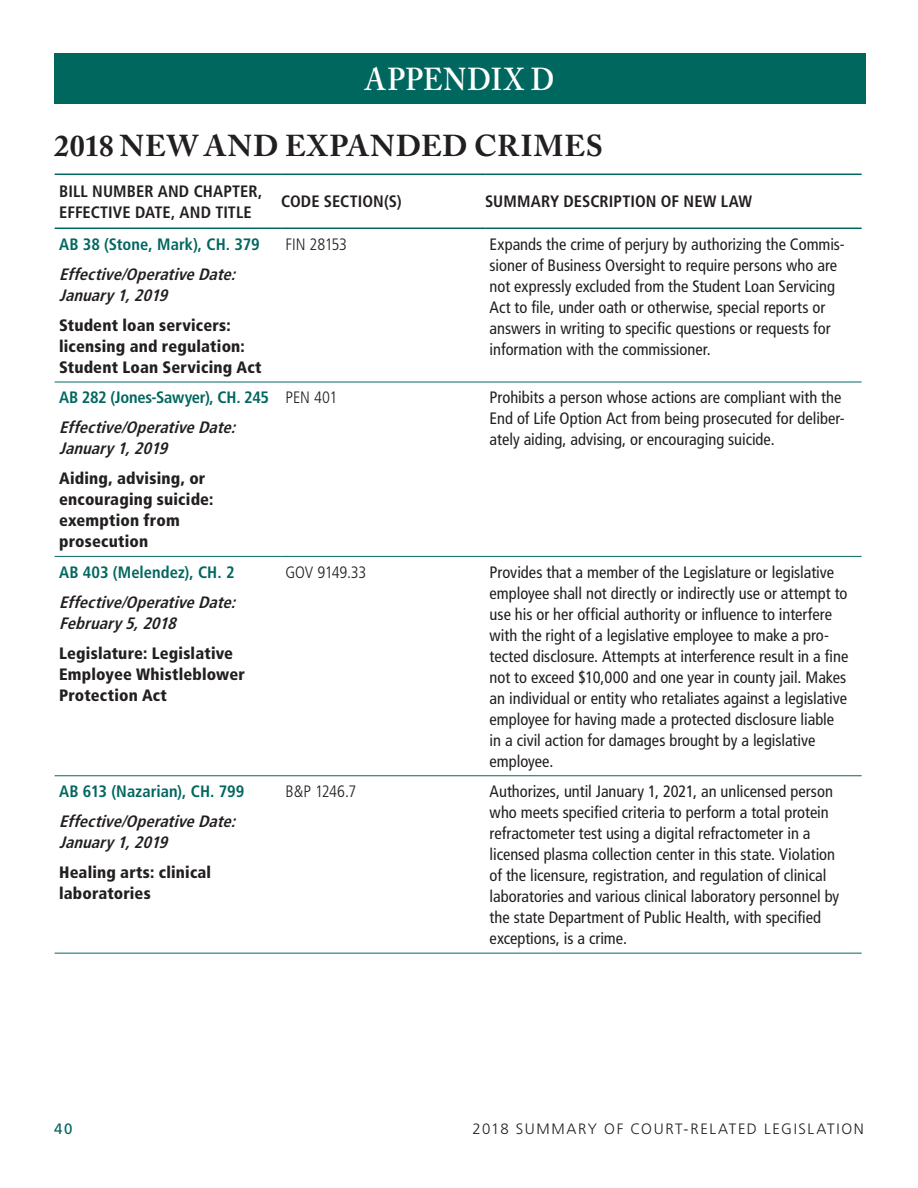
<style>
.page{position:relative;width:918px;height:1188px;background:#fff}
.page>*{position:absolute;margin:0;border:0;box-sizing:border-box;transform-origin:0 0}
.Head_OneLineOnly{font:600 31.5px "Adobe Caslon Pro";letter-spacing:.025em;color:#fff;scale:.9 1}
.Index_Title{font:700 30px "Adobe Caslon Pro";letter-spacing:.025em;color:#231f20}
.App_Summary{font:condensed 16.5px/21px "Frutiger LT Std";color:#231f20}
.APP_Title{font:900 condensed 16.5px/21px "Frutiger LT Std";letter-spacing:.01em;color:#231f20}
.App_Effective{font:italic 700 condensed 16.5px/21px "Frutiger LT Std";color:#231f20}
.App_Bill_Number{font:700 condensed 16.5px "Frutiger LT Std";color:#00675f}
.Index_PageHead{font:700 condensed 16.5px/21px "Frutiger LT Std";letter-spacing:.005em;color:#231f20}
.App_CodeSection{font:300 condensed 16.5px "Frutiger LT Std";letter-spacing:-.015em;color:#231f20}
.App_CodeSection-2{font:700 condensed 16.5px "Frutiger LT Std";letter-spacing:.005em;color:#231f20}
.t1{font:300 15px "Frutiger LT Std";letter-spacing:.105em;color:#231f20}
.t2{font:15px "Frutiger LT Std";color:#00675f}
</style>
<div class="page">
<div style="left:54px;top:53px;width:811px;height:51px;background:#00675f"></div>
<hr style="left:55px;top:382px;width:226px;height:1px;background:#00675f">
<hr style="left:281px;top:382px;width:204px;height:1px;background:#00675f">
<hr style="left:485px;top:382px;width:377px;height:1px;background:#00675f">
<hr style="left:55px;top:556px;width:226px;height:1px;background:#00675f">
<hr style="left:281px;top:556px;width:204px;height:1px;background:#00675f">
<hr style="left:485px;top:556px;width:377px;height:1px;background:#00675f">
<hr style="left:55px;top:775px;width:226px;height:1px;background:#00675f">
<hr style="left:281px;top:775px;width:204px;height:1px;background:#00675f">
<hr style="left:485px;top:775px;width:377px;height:1px;background:#00675f">
<hr style="left:55px;top:953px;width:226px;height:1px;background:#00675f">
<hr style="left:281px;top:953px;width:204px;height:1px;background:#00675f">
<hr style="left:485px;top:953px;width:377px;height:1px;background:#00675f">
<hr style="left:55px;top:174px;width:226px;height:1px;background:#00675f">
<hr style="left:281px;top:174px;width:204px;height:1px;background:#00675f">
<hr style="left:485px;top:174px;width:377px;height:1px;background:#00675f">
<hr style="left:55px;top:228px;width:226px;height:1px;background:#00675f">
<hr style="left:281px;top:228px;width:204px;height:1px;background:#00675f">
<hr style="left:485px;top:228px;width:377px;height:1px;background:#00675f">
<p class="Head_OneLineOnly" style="left:365px;top:61px;width:212px">APPENDIX D</p>
<p class="Index_Title" style="left:54px;top:128px;width:551px">2018 NEW AND EXPANDED CRIMES</p>
<p class="Index_PageHead" style="left:59px;top:181px;width:205px">BILL NUMBER AND CHAPTER,<br>EFFECTIVE DATE, AND TITLE</p>
<p class="App_CodeSection-2" style="left:281px;top:192px;width:122px">CODE SECTION(S)</p>
<p class="Index_PageHead" style="left:485px;top:191px;width:269px">SUMMARY DESCRIPTION OF NEW LAW</p>
<p class="App_Bill_Number" style="left:59px;top:235px;width:202px">AB 38 (Stone, Mark), CH. 379</p>
<p class="App_Effective" style="left:59px;top:264px;width:183px">Effective/OperativeDate:<br>January1,2019</p>
<p class="APP_Title" style="left:59px;top:315px;width:204px">Student loan servicers: licensing and regulation:<br>Student Loan Servicing Act</p>
<p class="App_CodeSection" style="left:286px;top:235px;width:63px">FIN 28153</p>
<p class="App_Summary" style="left:490px;top:234px;width:357px">Expands the crime of perjury by authorizing the Commis&shy;sioner of Business Oversight to require persons who are not expressly excluded from the Student Loan Servicing Act to file, under oath or otherwise, special reports or answers in writing to specific questions or requests for information with the commissioner.</p>
<p class="App_Bill_Number" style="left:59px;top:388px;width:211px">AB 282 (Jones-Sawyer), CH. 245</p>
<p class="App_Effective" style="left:59px;top:417px;width:183px">Effective/OperativeDate:<br>January1,2019</p>
<p class="APP_Title" style="left:59px;top:468px;width:156px">Aiding, advising, or encouraging suicide: exemption from prosecution</p>
<p class="App_Bill_Number" style="left:59px;top:562px;width:177px">AB 403 (Melendez), CH. 2</p>
<p class="App_Effective" style="left:59px;top:592px;width:183px">Effective/OperativeDate:<br>February5,2018</p>
<p class="APP_Title" style="left:59px;top:643px;width:187px">Legislature: Legislative<br>Employee Whistleblower<br>Protection Act</p>
<p class="App_Bill_Number" style="left:59px;top:782px;width:187px">AB 613 (Nazarian), CH. 799</p>
<p class="App_Effective" style="left:59px;top:811px;width:183px">Effective/OperativeDate:<br>January1,2019</p>
<p class="APP_Title" style="left:59px;top:862px;width:154px">Healing arts: clinical laboratories</p>
<p class="App_CodeSection" style="left:286px;top:388px;width:53px">PEN 401</p>
<p class="App_Summary" style="left:490px;top:387px;width:356px">Prohibits a person whose actions are compliant with the<br>End of Life Option Act from being prosecuted for deliber&shy;ately aiding, advising, or encouraging suicide.</p>
<p class="App_CodeSection" style="left:286px;top:563px;width:82px">GOV 9149.33</p>
<p class="App_Summary" style="left:490px;top:562px;width:360px">Provides that a member of the Legislature or legislative employee shall not directly or indirectly use or attempt to use his or her official authority or influence to interfere with the right of a legislative employee to make a pro&shy;tected disclosure. Attempts at interference result in a fine not to exceed $10,000 and one year in county jail. Makes an individual or entity who retaliates against a legislative employee for having made a protected disclosure liable in a civil action for damages brought by a legislative employee.</p>
<p class="App_CodeSection" style="left:286px;top:782px;width:72px">B&amp;P 1246.7</p>
<p class="App_Summary" style="left:490px;top:781px;width:351px">Authorizes, until January 1, 2021, an unlicensed person who meets specified criteria to perform a total protein refractometer test using a digital refractometer in a licensed plasma collection center in this state. Violation of the licensure, registration, and regulation of clinical laboratories and various clinical laboratory personnel by the state Department of Public Health, with specified exceptions, is a crime.</p>
<p class="t2" style="left:54px;top:1120px;width:20px">40</p>
<p class="t1" style="left:472px;top:1120px;width:393px">2018 SUMMARY OF COURT-RELATED LEGISLATION</p>
</div>
